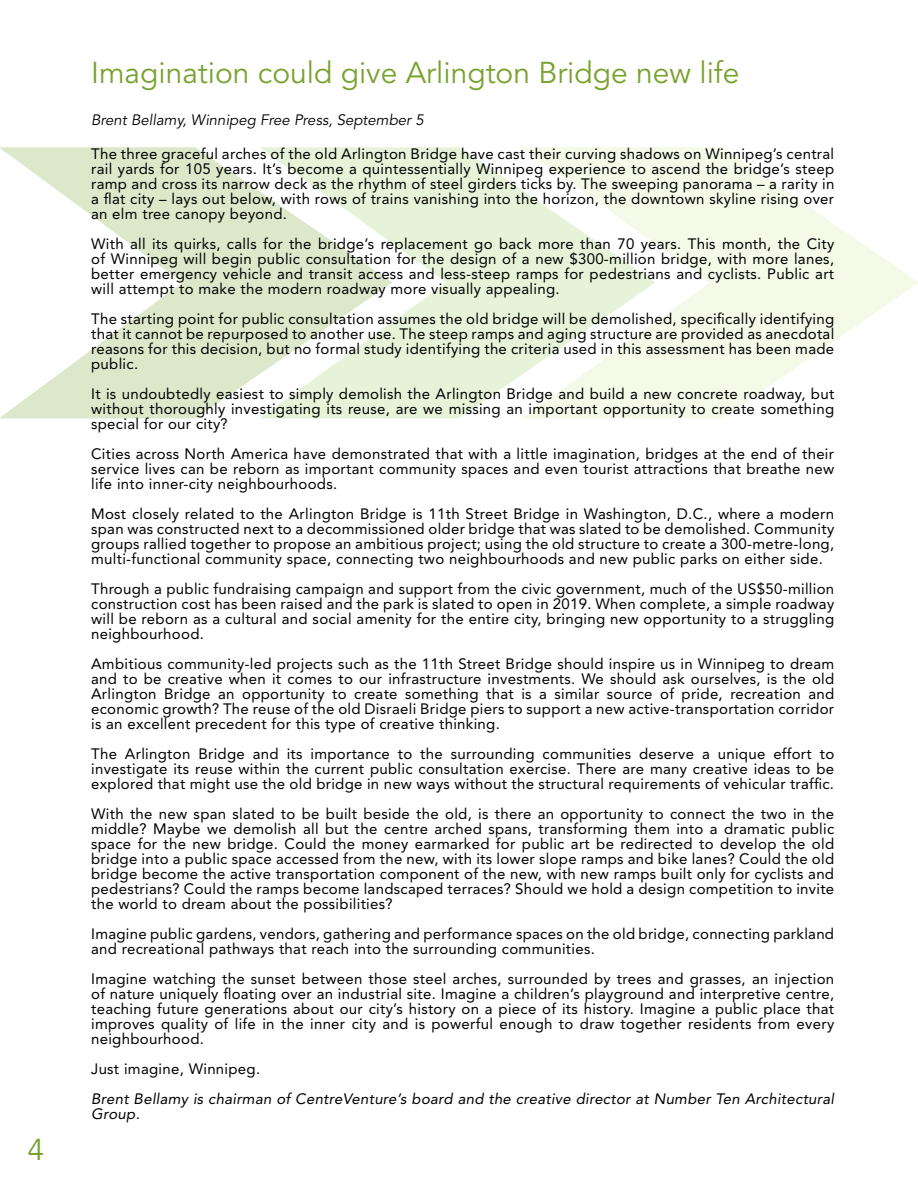
<style>
.page{position:relative;width:918px;height:1188px;background:#fff}
.page>*{position:absolute;margin:0;border:0;box-sizing:border-box;transform-origin:0 0}
.t1{font:30px "Avenir LT Std";color:#78a22f}
.t2{font:15px/15px "Avenir LT Std";letter-spacing:.02em;color:#000;text-align:justify}
.t3{font:italic 15px/15px "Avenir LT Std";letter-spacing:.02em;color:#000}
.t4{font:italic 15px "Avenir LT Std";color:#000}
</style>
<div class="page">
<svg style="left:0;top:147px;width:259px;height:271px;fill:#dde8cb"></svg>
<svg style="left:259px;top:147px;width:263px;height:271px;fill:#e7f3d9"></svg>
<svg style="left:522px;top:147px;width:396px;height:271px;fill:#f5f9e8"></svg>
<h1 class="t1" style="left:28px;top:1133px;width:18px">4</h1>
<h1 class="t1" style="left:91px;top:55px;width:650px">Imagination could give Arlington Bridge new life</h1>
<p class="t4" style="left:91px;top:111px;width:334px">Brent Bellamy, Winnipeg Free Press, September 5</p>
<p class="t2" style="left:91px;top:146px;width:745px">The three graceful arches of the old Arlington Bridge have cast their curving shadows on Winnipeg’s central rail yards for 105 years. It’s become a quintessentially Winnipeg experience to ascend the bridge’s steep ramp and cross its narrow deck as the rhythm of steel girders ticks by. The sweeping panorama – a rarity in a flat city – lays out below, with rows of trains vanishing into the horizon, the downtown skyline rising over an elm tree canopy beyond.</p>
<p class="t2" style="left:91px;top:236px;width:745px">With all its quirks, calls for the bridge’s replacement go back more than 70 years. This month, the City of Winnipeg will begin public consultation for the design of a new $300-million bridge, with more lanes, better emergency vehicle and transit access and less-steep ramps for pedestrians and cyclists. Public art will attempt to make the modern roadway more visually appealing.</p>
<p class="t2" style="left:91px;top:311px;width:745px">The starting point for public consultation assumes the old bridge will be demolished, specifically identifying that it cannot be repurposed to another use. The steep ramps and aging structure are provided as anecdotal reasons for this decision, but no formal study identifying the criteria used in this assessment has been made public.</p>
<p class="t2" style="left:91px;top:386px;width:745px">It is undoubtedly easiest to simply demolish the Arlington Bridge and build a new concrete roadway, but without thoroughly investigating its reuse, are we missing an important opportunity to create something special for our city?</p>
<p class="t2" style="left:91px;top:446px;width:745px">Cities across North America have demonstrated that with a little imagination, bridges at the end of their service lives can be reborn as important community spaces and even tourist attractions that breathe new life into inner-city neighbourhoods.</p>
<p class="t2" style="left:91px;top:506px;width:745px">Most closely related to the Arlington Bridge is 11th Street Bridge in Washington, D.C., where a modern span was constructed next to a decommissioned older bridge that was slated to be demolished. Community groups rallied together to propose an ambitious project; using the old structure to create a 300-metre-long, multi-functional community space, connecting two neighbourhoods and new public parks on either side.</p>
<p class="t2" style="left:91px;top:581px;width:745px">Through a public fundraising campaign and support from the civic government, much of the US$50-million construction cost has been raised and the park is slated to open in 2019. When complete, a simple roadway will be reborn as a cultural and social amenity for the entire city, bringing new opportunity to a struggling neighbourhood.</p>
<p class="t2" style="left:91px;top:656px;width:745px">Ambitious community-led projects such as the 11th Street Bridge should inspire us in Winnipeg to dream and to be creative when it comes to our infrastructure investments. We should ask ourselves, is the old Arlington Bridge an opportunity to create something that is a similar source of pride, recreation and economic growth? The reuse of the old Disraeli Bridge piers to support a new active-transportation corridor is an excellent precedent for this type of creative thinking.</p>
<p class="t2" style="left:91px;top:746px;width:745px">The Arlington Bridge and its importance to the surrounding communities deserve a unique effort to investigate its reuse within the current public consultation exercise. There are many creative ideas to be explored that might use the old bridge in new ways without the structural requirements of vehicular traffic.</p>
<p class="t2" style="left:91px;top:806px;width:745px">With the new span slated to be built beside the old, is there an opportunity to connect the two in the middle? Maybe we demolish all but the centre arched spans, transforming them into a dramatic public space for the new bridge. Could the money earmarked for public art be redirected to develop the old bridge into a public space accessed from the new, with its lower slope ramps and bike lanes? Could the old bridge become the active transportation component of the new, with new ramps built only for cyclists and pedestrians? Could the ramps become landscaped terraces? Should we hold a design competition to invite the world to dream about the possibilities?</p>
<p class="t2" style="left:91px;top:926px;width:745px">Imagine public gardens, vendors, gathering and performance spaces on the old bridge, connecting parkland and recreational pathways that reach into the surrounding communities.</p>
<p class="t2" style="left:91px;top:971px;width:745px">Imagine watching the sunset between those steel arches, surrounded by trees and grasses, an injection of nature uniquely floating over an industrial site. Imagine a children’s playground and interpretive centre, teaching future generations about our city’s history on a piece of its history. Imagine a public place that improves quality of life in the inner city and is powerful enough to draw together residents from every neighbourhood.</p>
<p class="t2" style="left:91px;top:1061px;width:171px">Just imagine, Winnipeg.</p>
<p class="t3" style="left:91px;top:1091px;width:745px">Brent Bellamy is chairman of CentreVenture’s board and the creative director at Number Ten Architectural<br>Group.</p>
</div>
